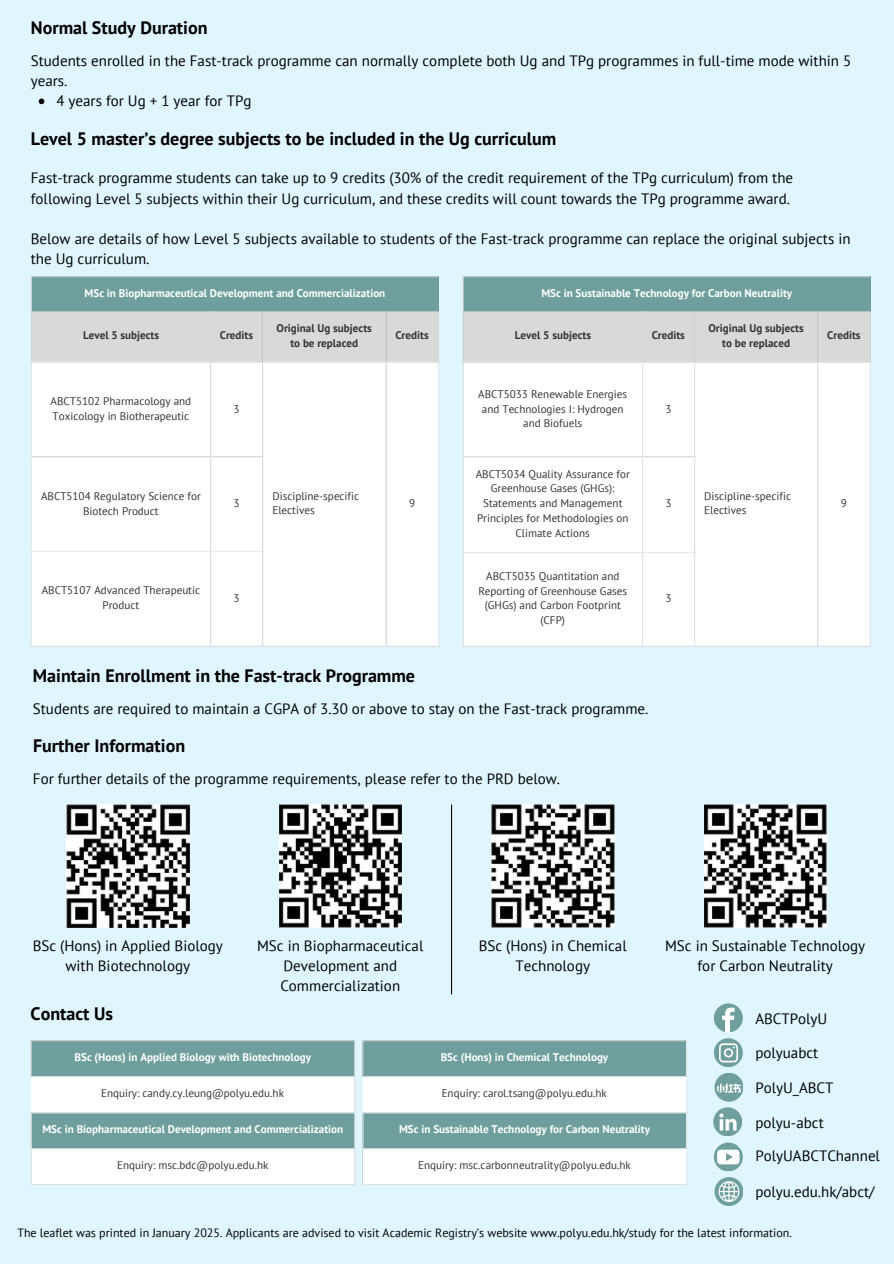
<style>
.page{position:relative;width:894px;height:1264px;background:#fff}
.page>*{position:absolute;margin:0;border:0;box-sizing:border-box;transform-origin:0 0}
.t1{font:700 18px "PT Sans";color:#000}
.t2{font:15px/20.2px "PT Sans";color:#000;text-align:center}
.t3{font:12px "PT Sans";color:#000}
.t4{font:11.1px/14.9px "PT Sans";color:#343434;text-align:center}
.t5{font:700 11.1px "PT Sans";color:#fff}
.t6{font:700 11.1px/14.9px "PT Sans";color:#343434;text-align:center}
</style>
<div class="page">
<div style="left:0;top:0;width:893px;height:1263px;background:#dff6ff"></div>
<svg style="left:31px;top:1041px;width:323px;height:143px;background:#b6cfcd"></svg>
<hr style="left:31px;top:1041px;width:1px;height:35px;background:#d9d9d9">
<hr style="left:31px;top:1040px;width:323px;height:1px;background:#d9d9d9">
<hr style="left:31px;top:1113px;width:1px;height:71px;background:#e7e9ec">
<hr style="left:354px;top:1040px;width:1px;height:144px;background:#e7e9ec">
<hr style="left:31px;top:1076px;width:324px;height:1px;background:#e7e9ec">
<hr style="left:31px;top:1112px;width:324px;height:1px;background:#e7e9ec">
<hr style="left:31px;top:1148px;width:324px;height:1px;background:#e7e9ec">
<hr style="left:31px;top:1184px;width:324px;height:1px;background:#e7e9ec">
<img style="left:279px;top:804px;width:123px;height:123px">
<img style="left:67px;top:804px;width:122px;height:123px">
<img style="left:704px;top:804px;width:122px;height:123px">
<img style="left:491px;top:804px;width:123px;height:123px">
<hr style="left:451px;top:804px;width:1px;height:190px;background:#000">
<svg style="left:363px;top:1041px;width:322px;height:143px;background:#b6cfcd"></svg>
<hr style="left:362px;top:1041px;width:1px;height:35px;background:#d9d9d9">
<hr style="left:362px;top:1040px;width:323px;height:1px;background:#d9d9d9">
<hr style="left:362px;top:1113px;width:1px;height:71px;background:#e7e9ec">
<hr style="left:685px;top:1040px;width:2px;height:144px;background:#e7e9ec">
<hr style="left:362px;top:1076px;width:325px;height:1px;background:#e7e9ec">
<hr style="left:362px;top:1112px;width:325px;height:1px;background:#e7e9ec">
<hr style="left:362px;top:1148px;width:325px;height:1px;background:#e7e9ec">
<hr style="left:362px;top:1184px;width:325px;height:1px;background:#e7e9ec">
<div style="left:713px;top:1003px;width:29px;height:29px;background:#6e9f9c;border-radius:50%"></div>
<svg style="left:721px;top:1007px;width:13px;height:25px"></svg>
<svg style="left:713px;top:1038px;width:29px;height:29px"></svg>
<svg style="left:718px;top:1043px;width:19px;height:19px"></svg>
<div style="left:714px;top:1072px;width:29px;height:29px;background:#6e9f9c;border-radius:50%"></div>
<img style="left:717px;top:1083px;width:23px;height:10px">
<img style="left:713px;top:1107px;width:29px;height:29px">
<svg style="left:713px;top:1142px;width:29px;height:29px"></svg>
<svg style="left:717px;top:1149px;width:22px;height:15px"></svg>
<div style="left:714px;top:1177px;width:29px;height:28px;background:#6e9f9c;border-radius:50%"></div>
<svg style="left:718px;top:1181px;width:21px;height:20px"></svg>
<svg style="left:39px;top:99px;width:5px;height:5px"></svg>
<div style="left:463px;top:276px;width:407px;height:36px;background:#6e9f9c"></div>
<div style="left:463px;top:311px;width:406px;height:51px;background:#d9d9d9"></div>
<div style="left:463px;top:363px;width:406px;height:282px;background:#fff"></div>
<hr style="left:462px;top:277px;width:1px;height:85px;background:#d9d9d9">
<hr style="left:694px;top:311px;width:1px;height:51px;background:#d9d9d9">
<hr style="left:817px;top:311px;width:1px;height:51px;background:#d9d9d9">
<hr style="left:869px;top:311px;width:1px;height:51px;background:#d9d9d9">
<hr style="left:462px;top:276px;width:408px;height:1px;background:#d9d9d9">
<hr style="left:462px;top:363px;width:1px;height:282px;background:#e7e9ec">
<hr style="left:642px;top:363px;width:1px;height:282px;background:#e7e9ec">
<hr style="left:694px;top:363px;width:1px;height:282px;background:#e7e9ec">
<hr style="left:817px;top:363px;width:1px;height:282px;background:#e7e9ec">
<hr style="left:869px;top:363px;width:1px;height:282px;background:#e7e9ec">
<hr style="left:462px;top:362px;width:408px;height:1px;background:#e7e9ec">
<hr style="left:462px;top:456px;width:233px;height:1px;background:#e7e9ec">
<hr style="left:462px;top:552px;width:233px;height:1px;background:#e7e9ec">
<hr style="left:462px;top:645px;width:408px;height:1px;background:#e7e9ec">
<div style="left:31px;top:276px;width:407px;height:36px;background:#6e9f9c"></div>
<div style="left:32px;top:311px;width:406px;height:51px;background:#d9d9d9"></div>
<div style="left:32px;top:363px;width:406px;height:282px;background:#fff"></div>
<hr style="left:31px;top:277px;width:1px;height:85px;background:#d9d9d9">
<hr style="left:262px;top:311px;width:1px;height:51px;background:#d9d9d9">
<hr style="left:385px;top:311px;width:1px;height:51px;background:#d9d9d9">
<hr style="left:438px;top:311px;width:1px;height:51px;background:#d9d9d9">
<hr style="left:31px;top:276px;width:407px;height:1px;background:#d9d9d9">
<hr style="left:31px;top:363px;width:1px;height:282px;background:#e7e9ec">
<hr style="left:210px;top:363px;width:1px;height:282px;background:#e7e9ec">
<hr style="left:262px;top:363px;width:1px;height:282px;background:#e7e9ec">
<hr style="left:385px;top:363px;width:1px;height:282px;background:#e7e9ec">
<hr style="left:438px;top:363px;width:1px;height:282px;background:#e7e9ec">
<hr style="left:31px;top:362px;width:408px;height:1px;background:#e7e9ec">
<hr style="left:31px;top:456px;width:232px;height:1px;background:#e7e9ec">
<hr style="left:31px;top:551px;width:232px;height:1px;background:#e7e9ec">
<hr style="left:31px;top:645px;width:408px;height:1px;background:#e7e9ec">
<p class="t1" style="left:31px;top:16px;width:178px">Normal Study Duration</p>
<p class="t2" style="left:31px;top:50px;width:821px;text-align:left">Students enrolled in the Fast-track programme can normally complete both Ug and TPg programmes in full-time mode within 5 years.</p>
<p class="t2" style="left:56px;top:91px;width:196px">4 years for Ug + 1 year for TPg</p>
<p class="t1" style="left:31px;top:127px;width:527px">Level 5 master’s degree subjects to be included in the Ug curriculum</p>
<p class="t2" style="left:31px;top:168px;width:763px;text-align:left">Fast-track programme students can take up to 9 credits (30% of the credit requirement of the TPg curriculum) from the following Level 5 subjects within their Ug curriculum, and these credits will count towards the TPg programme award.</p>
<p class="t2" style="left:31px;top:228px;width:821px;text-align:left">Below are details of how Level 5 subjects available to students of the Fast-track programme can replace the original subjects in the Ug curriculum.</p>
<p class="t5" style="left:84px;top:286px;width:302px">MSc in Biopharmaceutical Development and Commercialization</p>
<h2 class="t6" style="left:83px;top:327px;width:78px">Level 5 subjects</h2>
<p class="t6" style="left:220px;top:327px;width:35px">Credits</p>
<h1 class="t6" style="left:276px;top:320px;width:97px">Original Ug subjects to be replaced</h1>
<p class="t6" style="left:395px;top:327px;width:35px">Credits</p>
<p class="t4" style="left:51px;top:393px;width:142px;text-align:left">ABCT5102 Pharmacology and<br>Toxicology in Biotherapeutic</p>
<p class="t4" style="left:233px;top:401px;width:8px">3</p>
<p class="t4" style="left:41px;top:488px;width:161px">ABCT5104 Regulatory Science for<br>Biotech Product</p>
<p class="t4" style="left:233px;top:495px;width:8px">3</p>
<p class="t4" style="left:42px;top:583px;width:160px">ABCT5107 Advanced Therapeutic<br>Product</p>
<p class="t4" style="left:233px;top:590px;width:8px">3</p>
<p class="t4" style="left:272px;top:488px;width:88px;text-align:left">Discipline-specific<br>Electives</p>
<p class="t4" style="left:409px;top:495px;width:8px">9</p>
<p class="t5" style="left:541px;top:286px;width:252px">MSc in Sustainable Technology for Carbon Neutrality</p>
<p class="t6" style="left:515px;top:327px;width:78px">Level 5 subjects</p>
<p class="t6" style="left:651px;top:327px;width:35px">Credits</p>
<h1 class="t6" style="left:708px;top:320px;width:97px">Original Ug subjects to be replaced</h1>
<h2 class="t6" style="left:827px;top:327px;width:35px">Credits</h2>
<h1 class="t4" style="left:478px;top:386px;width:150px">ABCT5033 Renewable Energies and Technologies I: Hydrogen and Biofuels</h1>
<p class="t4" style="left:475px;top:466px;width:155px">ABCT5034 Quality Assurance for<br>Greenhouse Gases (GHGs):<br>Statements and Management<br>Principles for Methodologies on<br>Climate Actions</p>
<p class="t4" style="left:478px;top:568px;width:150px">ABCT5035 Quantitation and<br>Reporting of Greenhouse Gases (GHGs) and Carbon Footprint (CFP)</p>
<h2 class="t4" style="left:665px;top:401px;width:8px">3</h2>
<h2 class="t4" style="left:665px;top:495px;width:8px">3</h2>
<h2 class="t4" style="left:665px;top:590px;width:8px">3</h2>
<p class="t4" style="left:704px;top:488px;width:88px;text-align:left">Discipline-specific<br>Electives</p>
<h2 class="t4" style="left:840px;top:495px;width:8px">9</h2>
<p class="t1" style="left:33px;top:663px;width:383px">Maintain Enrollment in the Fast-track Programme</p>
<p class="t2" style="left:33px;top:698px;width:617px">Students are required to maintain a CGPA of 3.30 or above to stay on the Fast-track programme.</p>
<p class="t1" style="left:33px;top:733px;width:153px">Further Information</p>
<p class="t2" style="left:33px;top:768px;width:528px">For further details of the programme requirements, please refer to the PRD below.</p>
<h2 class="t2" style="left:33px;top:935px;width:192px">BSc (Hons) in Applied Biology with Biotechnology</h2>
<h2 class="t2" style="left:257px;top:935px;width:168px">MSc in Biopharmaceutical<br>Development and<br>Commercialization</h2>
<p class="t2" style="left:478px;top:935px;width:149px">BSc (Hons) in Chemical<br>Technology</p>
<p class="t2" style="left:665px;top:935px;width:202px">MSc in Sustainable Technology for Carbon Neutrality</p>
<p class="t1" style="left:31px;top:1001px;width:84px">Contact Us</p>
<h1 class="t5" style="left:74px;top:1049px;width:238px">BSc (Hons) in Applied Biology with Biotechnology</h1>
<h2 class="t4" style="left:101px;top:1085px;width:184px">Enquiry: candy.cy.leung@polyu.edu.hk</h2>
<p class="t5" style="left:42px;top:1122px;width:302px">MSc in Biopharmaceutical Development and Commercialization</p>
<h1 class="t4" style="left:117px;top:1157px;width:153px">Enquiry: msc.bdc@polyu.edu.hk</h1>
<p class="t5" style="left:440px;top:1049px;width:169px">BSc (Hons) in Chemical Technology</p>
<p class="t4" style="left:441px;top:1085px;width:167px">Enquiry: carol.tsang@polyu.edu.hk</p>
<p class="t5" style="left:399px;top:1122px;width:252px">MSc in Sustainable Technology for Carbon Neutrality</p>
<p class="t4" style="left:418px;top:1157px;width:214px">Enquiry: msc.carbonneutrality@polyu.edu.hk</p>
<p class="t2" style="left:755px;top:1007px;width:73px">ABCTPolyU</p>
<p class="t2" style="left:755px;top:1042px;width:64px">polyuabct</p>
<p class="t2" style="left:755px;top:1077px;width:80px">PolyU_ABCT</p>
<p class="t2" style="left:755px;top:1112px;width:70px">polyu-abct</p>
<p class="t2" style="left:755px;top:1145px;width:126px">PolyUABCTChannel</p>
<p class="t2" style="left:755px;top:1181px;width:121px">polyu.edu.hk/abct/</p>
<p class="t3" style="left:17px;top:1224px;width:775px">The leaflet was printed in January 2025. Applicants are advised to visit Academic Registry’s website www.polyu.edu.hk/study for the latest information.</p>
</div>
